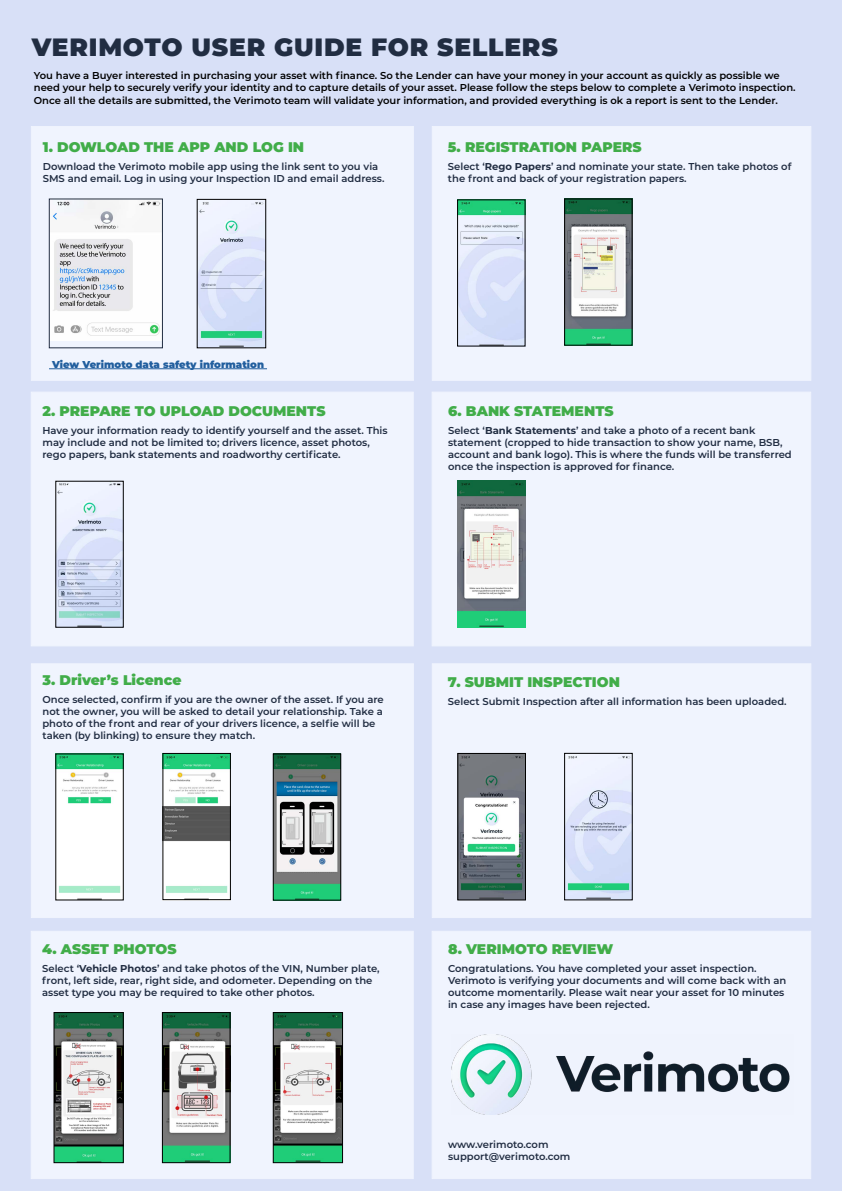
<style>
.page{position:relative;width:842px;height:1191px;background:#d8e0f7}
.page>*{position:absolute;margin:0;border:0;box-sizing:border-box;transform-origin:0 0}
.t1{font:900 25px "Montserrat";letter-spacing:.03em;color:#212d42}
.t2{font:900 14px "Montserrat";color:#41ad49}
.t3{font:600 10px/12px "Montserrat";color:#212d42}
.t4{font:600 10px/12px "Montserrat";color:#000}
.t5{font:900 10px "Montserrat";color:#215e9e}
.s1{font-weight:700}
</style>
<div class="page">
<div style="left:31px;top:391px;width:383px;height:255px;background:#f0f4fe;border:1px solid #f0f4fe"></div>
<img style="left:58px;top:483px;width:64px;height:142px">
<div style="left:432px;top:930px;width:379px;height:249px;background:#f0f4fe;border:1px solid #f0f4fe"></div>
<div style="left:31px;top:930px;width:383px;height:249px;background:#f0f4fe;border:1px solid #f0f4fe"></div>
<div style="left:432px;top:663px;width:379px;height:255px;background:#f0f4fe"></div>
<div style="left:432px;top:391px;width:379px;height:255px;background:#f0f4fe;border:1px solid #f0f4fe"></div>
<div style="left:432px;top:126px;width:379px;height:255px;background:#f0f4fe"></div>
<div style="left:31px;top:663px;width:383px;height:255px;background:#f0f4fe"></div>
<div style="left:31px;top:126px;width:383px;height:255px;background:#f0f4fe"></div>
<img style="left:452px;top:1034px;width:338px;height:80px">
<img style="left:51px;top:201px;width:110px;height:140px">
<div style="left:49px;top:199px;width:114px;height:149px;border:1px solid #212d42"></div>
<div style="left:56px;top:481px;width:68px;height:146px;border:1px solid #000"></div>
<img style="left:58px;top:755px;width:64px;height:143px">
<div style="left:56px;top:753px;width:68px;height:147px;border:1px solid #000"></div>
<img style="left:164px;top:1014px;width:64px;height:146px">
<div style="left:162px;top:1012px;width:68px;height:150px;border:1px solid #000"></div>
<img style="left:275px;top:1014px;width:66px;height:146px">
<div style="left:273px;top:1012px;width:70px;height:150px;border:1px solid #000"></div>
<img style="left:56px;top:1014px;width:66px;height:146px">
<div style="left:54px;top:1012px;width:70px;height:150px;border:1px solid #000"></div>
<img style="left:566px;top:201px;width:64px;height:142px">
<div style="left:564px;top:199px;width:68px;height:146px;border:1px solid #000"></div>
<img style="left:459px;top:202px;width:64px;height:142px">
<div style="left:457px;top:200px;width:68px;height:146px;border:1px solid #000"></div>
<img style="left:566px;top:756px;width:64px;height:142px">
<div style="left:564px;top:753px;width:68px;height:147px;border:1px solid #000"></div>
<img style="left:460px;top:755px;width:64px;height:143px">
<div style="left:458px;top:753px;width:68px;height:147px;border:1px solid #000"></div>
<img style="left:457px;top:481px;width:68px;height:146px">
<img style="left:199px;top:202px;width:65px;height:144px">
<div style="left:197px;top:199px;width:69px;height:149px;border:1px solid #000"></div>
<hr style="left:49px;top:368px;width:218px;height:1px;background:#215e9e">
<img style="left:275px;top:755px;width:64px;height:143px">
<div style="left:273px;top:753px;width:68px;height:147px;border:1px solid #000"></div>
<img style="left:165px;top:755px;width:64px;height:143px">
<div style="left:163px;top:753px;width:68px;height:147px;border:1px solid #000"></div>
<h1 class="t1" style="left:32px;top:28px;width:527px">VERIMOTO USER GUIDE FOR SELLERS</h1>
<p class="t4" style="left:34px;top:69px;width:763px">You have a Buyer interested in purchasing your asset with finance. So the Lender can have your money in your account as quickly as possible we need your help to securely verify your identity and to capture details of your asset. Please follow the steps below to complete a Verimoto inspection.</p>
<p class="t4" style="left:34px;top:94px;width:746px">Once all the details are submitted, the Verimoto team will validate your information, and provided everything is ok a report is sent to the Lender.</p>
<h2 class="t2" style="left:43px;top:136px;width:263px">1. DOWLOAD THE APP AND LOG IN</h2>
<p class="t3" style="left:43px;top:159px;width:343px">Download the Verimoto mobile app using the link sent to you via<br>SMS and email. Log in using your Inspection ID and email address.</p>
<h2 class="t2" style="left:448px;top:136px;width:195px">5. REGISTRATION PAPERS</h2>
<p class="t3" style="left:448px;top:159px;width:345px">Select ‘<span class="s1">Rego Papers</span>’ and nominate your state. Then take photos of the front and back of your registration papers.</p>
<p class="t5" style="left:52px;top:357px;width:213px">View Verimoto data safety information</p>
<h2 class="t2" style="left:43px;top:400px;width:285px">2. PREPARE TO UPLOAD DOCUMENTS</h2>
<p class="t3" style="left:43px;top:424px;width:347px">Have your information ready to identify yourself and the asset. This may include and not be limited to; drivers licence, asset photos, rego papers, bank statements and roadworthy certificate.</p>
<h2 class="t2" style="left:448px;top:400px;width:167px">6. BANK STATEMENTS</h2>
<p class="t3" style="left:448px;top:423px;width:345px">Select ‘<span class="s1">Bank Statements</span>’ and take a photo of a recent bank statement (cropped to hide transaction to show your name, BSB, account and bank logo). This is where the funds will be transferred once the inspection is approved for finance.</p>
<h2 class="t2" style="left:42px;top:669px;width:141px">3. Driver’s Licence</h2>
<p class="t3" style="left:42px;top:693px;width:343px">Once selected, confirm if you are the owner of the asset. If you are not the owner, you will be asked to detail your relationship. Take a photo of the front and rear of your drivers licence, a selfie will be taken (by blinking) to ensure they match.</p>
<h2 class="t2" style="left:448px;top:671px;width:174px">7. SUBMIT INSPECTION</h2>
<p class="t3" style="left:448px;top:695px;width:340px">Select Submit Inspection after all information has been uploaded.</p>
<h2 class="t2" style="left:42px;top:938px;width:136px">4. ASSET PHOTOS</h2>
<p class="t3" style="left:42px;top:961px;width:339px">Select ‘<span class="s1">Vehicle Photos</span>’ and take photos of the VIN, Number plate, front, left side, rear, right side, and odometer. Depending on the asset type you may be required to take other photos.</p>
<h2 class="t2" style="left:448px;top:938px;width:167px">8. VERIMOTO REVIEW</h2>
<p class="t3" style="left:448px;top:961px;width:340px">Congratulations. You have completed your asset inspection.<br>Verimoto is verifying your documents and will come back with an outcome momentarily. Please wait near your asset for 10 minutes in case any images have been rejected.</p>
<p class="t3" style="left:448px;top:1138px;width:124px">www.verimoto.com support@verimoto.com</p>
</div>
